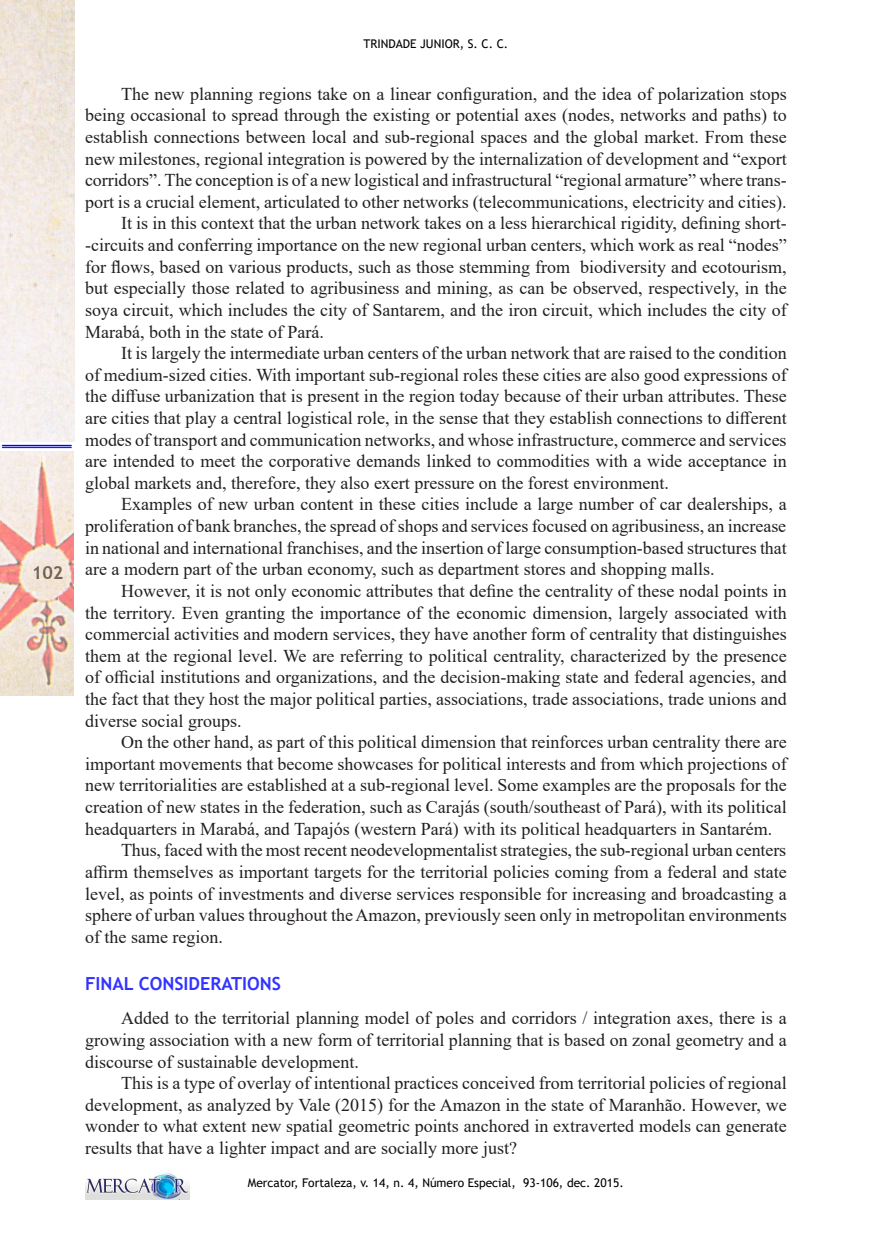
<style>
.page{position:relative;width:893px;height:1234px;background:#fff}
.page>*{position:absolute;margin:0;border:0;box-sizing:border-box;transform-origin:0 0}
.t1{font:18px/21.6px "Times New Roman";color:#231f20;text-align:justify}
.SUBTÍTULO_1{font:700 18px "Trebuchet MS";color:#33f}
.t2{font:700 18px "Trebuchet MS";color:#000}
.t3{font:12px "Trebuchet MS";color:#000}
</style>
<div class="page">
<img style="left:85px;top:1172px;width:105px;height:27px">
<img style="left:0;top:451px;width:74px;height:244px">
<img style="left:0;top:0;width:74px;height:442px">
<hr style="left:2px;top:445px;width:70px;height:1px;background:#00f">
<hr style="left:2px;top:447px;width:70px;height:1px;background:#00f">
<p class="t2" style="left:32px;top:561px;width:33px">102</p>
<p class="t3" style="left:363px;top:36px;width:146px">TRINDADE JUNIOR, S. C. C.</p>
<p class="t1" style="left:85px;top:82px;width:703px;text-indent:36px">The new planning regions take on a linear configuration, and the idea of polarization stops being occasional to spread through the existing or potential axes (nodes, networks and paths) to establish connections between local and sub-regional spaces and the global market. From these new milestones, regional integration is powered by the internalization of development and “export corridors”. The conception is of a new logistical and infrastructural “regional armature” where trans&shy;port is a crucial element, articulated to other networks (telecommunications, electricity and cities).</p>
<p class="t1" style="left:85px;top:212px;width:703px;text-indent:36px">It is in this context that the urban network takes on a less hierarchical rigidity, defining short--circuits and conferring importance on the new regional urban centers, which work as real “nodes” for flows, based on various products, such as those stemming from biodiversity and ecotourism, but especially those related to agribusiness and mining, as can be observed, respectively, in the soya circuit, which includes the city of Santarem, and the iron circuit, which includes the city of Marabá, both in the state of Pará.</p>
<p class="t1" style="left:85px;top:341px;width:703px;text-indent:36px">It is largely the intermediate urban centers of the urban network that are raised to the condition of medium-sized cities. With important sub-regional roles these cities are also good expressions of the diffuse urbanization that is present in the region today because of their urban attributes. These are cities that play a central logistical role, in the sense that they establish connections to different modes of transport and communication networks, and whose infrastructure, commerce and services are intended to meet the corporative demands linked to commodities with a wide acceptance in global markets and, therefore, they also exert pressure on the forest environment.</p>
<p class="t1" style="left:85px;top:493px;width:703px;text-indent:36px">Examples of new urban content in these cities include a large number of car dealerships, a proliferation of bank branches, the spread of shops and services focused on agribusiness, an increase in national and international franchises, and the insertion of large consumption-based structures that are a modern part of the urban economy, such as department stores and shopping malls.</p>
<p class="t1" style="left:85px;top:579px;width:703px;text-indent:36px">However, it is not only economic attributes that define the centrality of these nodal points in the territory. Even granting the importance of the economic dimension, largely associated with commercial activities and modern services, they have another form of centrality that distinguishes them at the regional level. We are referring to political centrality, characterized by the presence of official institutions and organizations, and the decision-making state and federal agencies, and the fact that they host the major political parties, associations, trade associations, trade unions and diverse social groups.</p>
<p class="t1" style="left:85px;top:730px;width:703px;text-indent:36px">On the other hand, as part of this political dimension that reinforces urban centrality there are important movements that become showcases for political interests and from which projections of new territorialities are established at a sub-regional level. Some examples are the proposals for the creation of new states in the federation, such as Carajás (south/southeast of Pará), with its political headquarters in Marabá, and Tapajós (western Pará) with its political headquarters in Santarém.</p>
<p class="t1" style="left:85px;top:838px;width:703px;text-indent:36px">Thus, faced with the most recent neodevelopmentalist strategies, the sub-regional urban centers affirm themselves as important targets for the territorial policies coming from a federal and state level, as points of investments and diverse services responsible for increasing and broadcasting a sphere of urban values throughout the Amazon, previously seen only in metropolitan environments of the same region.</p>
<p class="SUBTÍTULO_1" style="left:85px;top:972px;width:197px">FINAL CONSIDERATIONS</p>
<p class="t1" style="left:85px;top:1006px;width:703px;text-indent:36px">Added to the territorial planning model of poles and corridors / integration axes, there is a growing association with a new form of territorial planning that is based on zonal geometry and a discourse of sustainable development.</p>
<p class="t1" style="left:85px;top:1071px;width:703px;text-indent:36px">This is a type of overlay of intentional practices conceived from territorial policies of regional development, as analyzed by Vale (2015) for the Amazon in the state of Maranhão. However, we wonder to what extent new spatial geometric points anchored in extraverted models can generate results that have a lighter impact and are socially more just?</p>
<p class="t3" style="left:248px;top:1174px;width:377px">Mercator, Fortaleza, v. 14, n. 4, Número Especial, 93-106, dec. 2015.</p>
</div>
